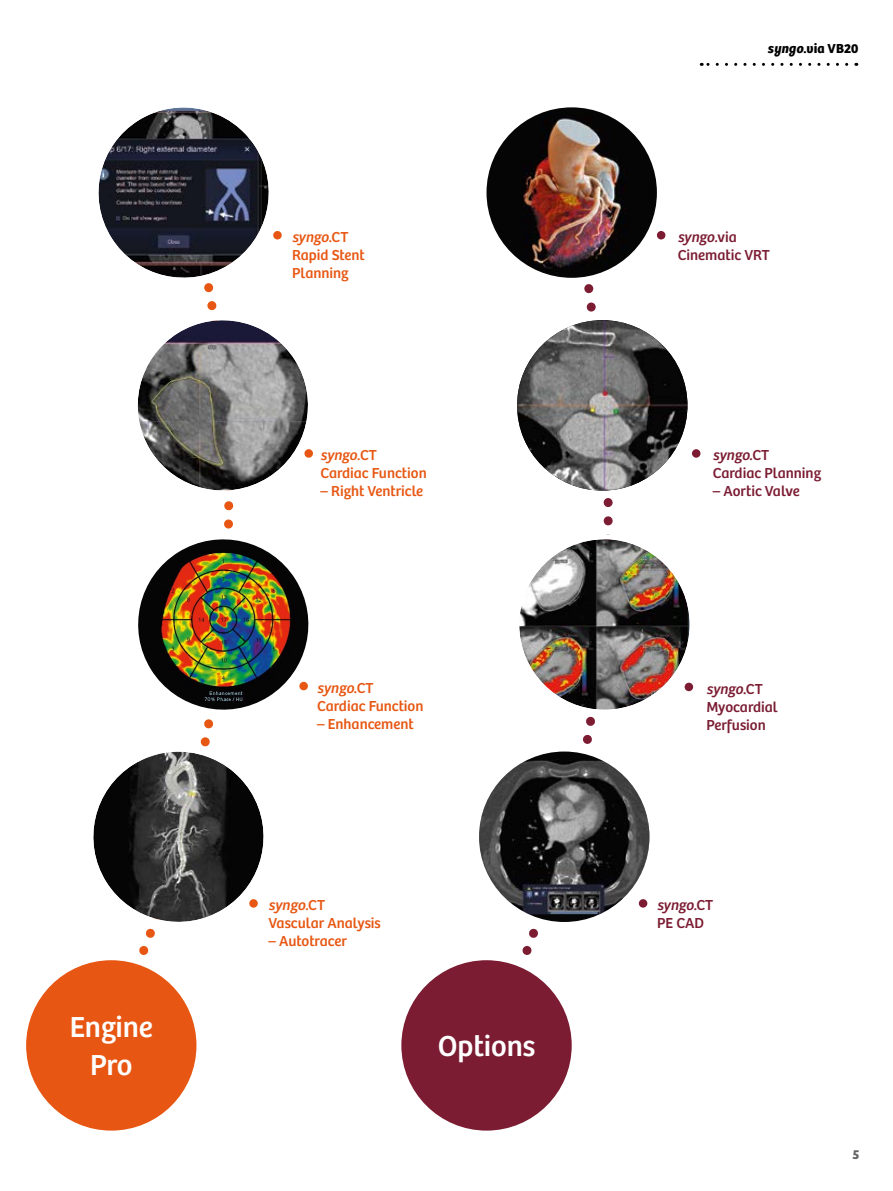
<style>
.page{position:relative;width:893px;height:1191px;background:#fff}
.page>*{position:absolute;margin:0;border:0;box-sizing:border-box;transform-origin:0 0}
.t1{font:30px/37.5px "Bree SH Text Regular";color:#fff;text-align:center}
.t2{font:15px/18px "Bree SH Text Regular";color:#e75713}
.t3{font:15px/18px "Bree SH Text Regular";color:#7b1c32}
.t4{font:15px "Bree SH Text Oblique";color:#7b1c32}
.t5{font:15px "Bree SH Text Oblique";color:#e75713}
.t6{font:13.5px "Bree SH Headline Regular";letter-spacing:.01em;color:#000}
.t7{font:13.5px "Bree SH Text Bold";color:#646363}
.s1{font-family:"Bree SH Text Regular"}
.s2{font-family:"Bree SH Headline Oblique"}
</style>
<div class="page">
<svg style="left:517px;top:349px;width:109px;height:606px"></svg>
<svg style="left:564px;top:284px;width:32px;height:45px"></svg>
<div style="left:22px;top:956px;width:178px;height:178px;background:#e75713;border-radius:50%"></div>
<div style="left:19px;top:952px;width:185px;height:186px;border:8px solid #fff;border-radius:50%"></div>
<div style="left:398px;top:957px;width:177px;height:176px;background:#7b1c32;border-radius:50%"></div>
<div style="left:395px;top:954px;width:183px;height:182px;border:6px solid #fff;border-radius:50%"></div>
<svg style="left:98px;top:107px;width:184px;height:185px"></svg>
<svg style="left:137px;top:306px;width:171px;height:199px"></svg>
<img style="left:519px;top:539px;width:171px;height:170px;border-radius:85px">
<div style="left:515px;top:535px;width:179px;height:179px;border:4px solid #fff;border-radius:50%"></div>
<img style="left:138px;top:525px;width:171px;height:199px">
<img style="left:480px;top:751px;width:168px;height:163px">
<div style="left:473px;top:745px;width:182px;height:183px;border:6px solid #fff;border-radius:50%"></div>
<svg style="left:78px;top:737px;width:186px;height:351px"></svg>
<div style="left:273px;top:231px;width:9px;height:8px;background:#e75713;border-radius:50%"></div>
<div style="left:657px;top:231px;width:8px;height:8px;background:#7b1c32;border-radius:50%"></div>
<div style="left:304px;top:449px;width:9px;height:9px;background:#e75713;border-radius:50%"></div>
<div style="left:692px;top:449px;width:8px;height:9px;background:#7b1c32;border-radius:50%"></div>
<div style="left:299px;top:682px;width:9px;height:8px;background:#e75713;border-radius:50%"></div>
<div style="left:685px;top:682px;width:8px;height:9px;background:#7b1c32;border-radius:50%"></div>
<div style="left:249px;top:899px;width:9px;height:8px;background:#e75713;border-radius:50%"></div>
<div style="left:639px;top:899px;width:8px;height:8px;background:#7b1c32;border-radius:50%"></div>
<img style="left:490px;top:111px;width:164px;height:163px">
<div style="left:482px;top:103px;width:179px;height:179px;border:4px solid #fff;border-radius:50%"></div>
<img style="left:517px;top:320px;width:170px;height:170px;border-radius:85px">
<svg style="left:701px;top:63px;width:146px;height:3px"></svg>
<h1 class="t1" style="left:70px;top:1009px;width:85px">Engine<br>Pro</h1>
<p class="t5" style="left:292px;top:228px;width:58px">syngo<span class="s1">.CT</span></p>
<p class="t2" style="left:292px;top:246px;width:74px">Rapid Stent<br>Planning</p>
<p class="t5" style="left:320px;top:446px;width:58px">syngo<span class="s1">.CT</span></p>
<p class="t2" style="left:320px;top:464px;width:108px">Cardiac Function</p>
<p class="t2" style="left:320px;top:482px;width:104px">– Right Ventricle</p>
<p class="t5" style="left:317px;top:679px;width:58px">syngo<span class="s1">.CT</span></p>
<p class="t2" style="left:317px;top:696px;width:108px">Cardiac Function</p>
<p class="t2" style="left:317px;top:714px;width:98px">– Enhancement</p>
<p class="t5" style="left:269px;top:896px;width:58px">syngo<span class="s1">.CT</span></p>
<p class="t2" style="left:269px;top:914px;width:114px">Vascular Analysis</p>
<p class="t2" style="left:269px;top:932px;width:80px">– Autotracer</p>
<h1 class="t1" style="left:438px;top:1027px;width:99px">Options</h1>
<p class="t6" style="left:768px;top:40px;width:92px"><span class="s2">syngo</span>.via VB20</p>
<p class="t4" style="left:678px;top:228px;width:61px">syngo.<span class="s1">via</span></p>
<p class="t3" style="left:678px;top:246px;width:94px">Cinematic VRT</p>
<p class="t4" style="left:713px;top:446px;width:58px">syngo<span class="s1">.CT</span></p>
<p class="t3" style="left:713px;top:464px;width:110px">Cardiac Planning</p>
<p class="t3" style="left:713px;top:482px;width:88px">– Aortic Valve</p>
<p class="t4" style="left:706px;top:680px;width:58px">syngo<span class="s1">.CT</span></p>
<p class="t3" style="left:706px;top:697px;width:73px">Myocardial<br>Perfusion</p>
<p class="t4" style="left:657px;top:896px;width:58px">syngo<span class="s1">.CT</span></p>
<p class="t3" style="left:657px;top:914px;width:49px">PE CAD</p>
<p class="t7" style="left:853px;top:1146px;width:9px">5</p>
</div>
